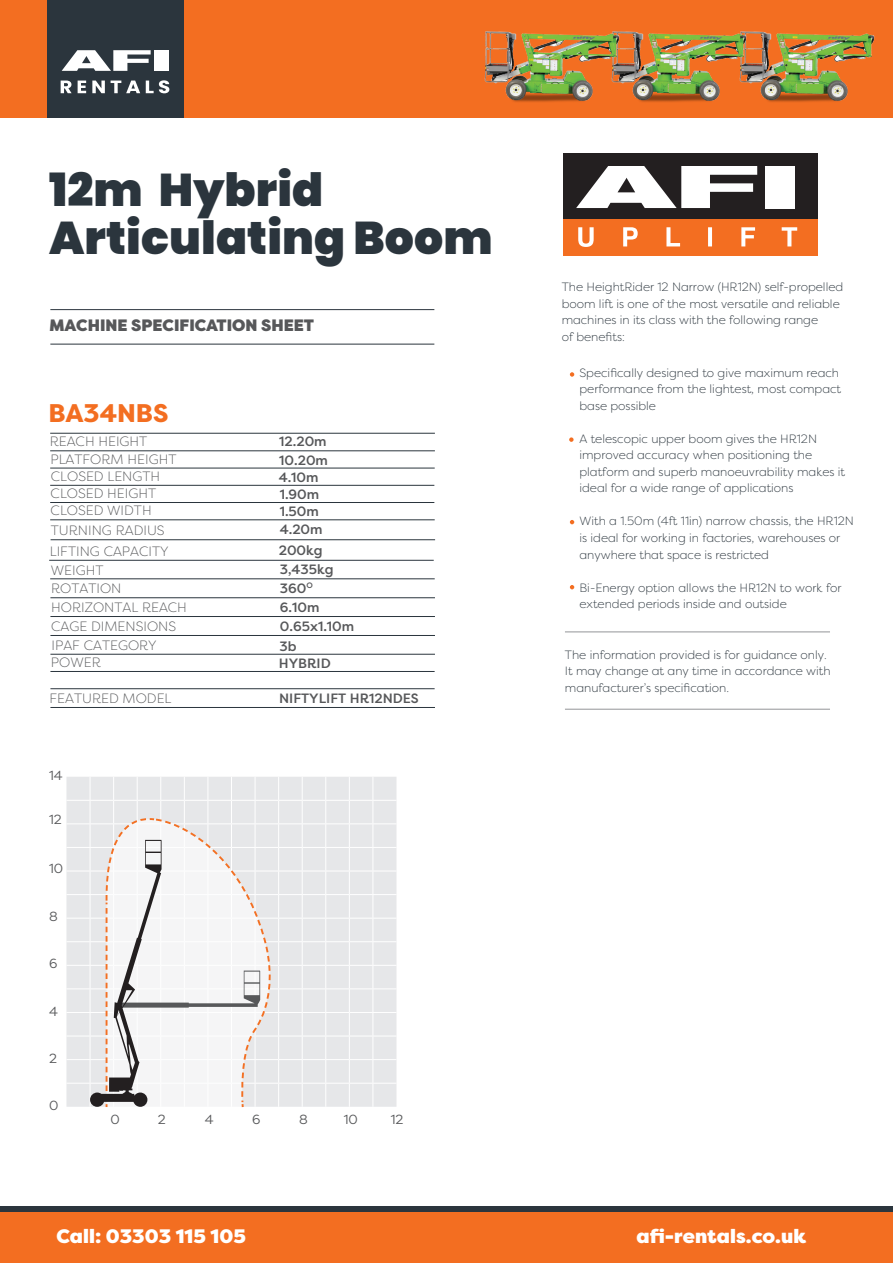
<style>
.page{position:relative;width:893px;height:1263px;background:#fff}
.page>*{position:absolute;margin:0;border:0;box-sizing:border-box;transform-origin:0 0}
.t1{font:900 45.75px/48px "Poppins";letter-spacing:.005em;color:#2b353d}
.t2{font:800 25.5px "Filson Pro";color:#f36e21}
.t3{font:900 19.5px "Filson Pro";letter-spacing:.005em;color:#fff}
.t4{font:900 16.5px "Filson Pro";color:#57585a}
.t5{font:300 13.5px/17.2px "Filson Pro";color:#57585a}
.t6{font:500 13.5px "Filson Pro";color:#57585a}
.t7{font:13.2px "Filson Pro";color:#57585a}
.t8{font:300 12px/16.5px "Filson Pro";color:#2b353d}
</style>
<div class="page">
<div style="left:0;top:0;width:893px;height:118px;background:#f36e21"></div>
<div style="left:47px;top:0;width:136px;height:118px;background:#2b353d"></div>
<svg style="left:62px;top:50px;width:89px;height:21px"></svg>
<div style="left:155px;top:50px;width:14px;height:21px;background:#fff"></div>
<svg style="left:61px;top:81px;width:11px;height:12px"></svg>
<svg style="left:78px;top:81px;width:8px;height:12px"></svg>
<svg style="left:92px;top:81px;width:13px;height:12px"></svg>
<svg style="left:111px;top:81px;width:29px;height:12px"></svg>
<svg style="left:146px;top:80px;width:23px;height:13px"></svg>
<div style="left:0;top:1207px;width:893px;height:11px;background:#2b353d"></div>
<div style="left:0;top:1212px;width:893px;height:51px;background:#f36e21"></div>
<hr style="left:565px;top:632px;width:265px;height:1px;background:#939598">
<hr style="left:565px;top:709px;width:265px;height:1px;background:#939598">
<hr style="left:50px;top:309px;width:384px;height:1px;background:#2b353d">
<hr style="left:50px;top:344px;width:384px;height:1px;background:#2b353d">
<hr style="left:50px;top:433px;width:385px;height:1px;background:#2b353d">
<hr style="left:50px;top:451px;width:385px;height:1px;background:#2b353d">
<hr style="left:50px;top:468px;width:385px;height:1px;background:#2b353d">
<hr style="left:50px;top:485px;width:384px;height:1px;background:#2b353d">
<hr style="left:50px;top:502px;width:384px;height:1px;background:#2b353d">
<hr style="left:50px;top:519px;width:385px;height:1px;background:#2b353d">
<hr style="left:51px;top:539px;width:384px;height:1px;background:#2b353d">
<hr style="left:49px;top:560px;width:385px;height:1px;background:#2b353d">
<hr style="left:50px;top:578px;width:385px;height:1px;background:#2b353d">
<hr style="left:50px;top:597px;width:385px;height:1px;background:#2b353d">
<hr style="left:50px;top:616px;width:385px;height:1px;background:#2b353d">
<hr style="left:50px;top:635px;width:385px;height:1px;background:#2b353d">
<hr style="left:50px;top:654px;width:385px;height:1px;background:#2b353d">
<hr style="left:50px;top:671px;width:385px;height:1px;background:#2b353d">
<hr style="left:50px;top:688px;width:385px;height:1px;background:#2b353d">
<hr style="left:50px;top:707px;width:385px;height:1px;background:#2b353d">
<div style="left:563px;top:153px;width:254px;height:68px;background:#231f20"></div>
<div style="left:563px;top:219px;width:254px;height:37px;background:#f36e21"></div>
<svg style="left:576px;top:166px;width:181px;height:42px"></svg>
<div style="left:765px;top:166px;width:30px;height:42px;background:#fff"></div>
<svg style="left:578px;top:227px;width:219px;height:20px"></svg>
<svg style="left:570px;top:372px;width:4px;height:5px"></svg>
<svg style="left:569px;top:437px;width:5px;height:5px"></svg>
<svg style="left:570px;top:520px;width:4px;height:4px"></svg>
<svg style="left:570px;top:585px;width:4px;height:4px"></svg>
<svg style="left:66px;top:777px;width:330px;height:330px"></svg>
<img style="left:755px;top:31px;width:120px;height:71px">
<img style="left:627px;top:31px;width:128px;height:71px">
<img style="left:484px;top:31px;width:143px;height:71px">
<h1 class="t1" style="left:49px;top:166px;width:445px">12m Hybrid<br>Articulating Boom</h1>
<h3 class="t4" style="left:49px;top:315px;width:266px">MACHINE SPECIFICATION SHEET</h3>
<h2 class="t2" style="left:48px;top:397px;width:122px">BA34NBS</h2>
<p class="t5" style="left:50px;top:433px;width:128px">REACH HEIGHT<br>PLATFORM HEIGHT</p>
<p class="t6" style="left:279px;top:432px;width:49px">12.20m</p>
<p class="t6" style="left:279px;top:451px;width:50px">10.20m</p>
<p class="t5" style="left:51px;top:467px;width:111px">CLOSED LENGTH</p>
<p class="t6" style="left:279px;top:468px;width:41px">4.10m</p>
<p class="t5" style="left:51px;top:484px;width:107px">CLOSED HEIGHT</p>
<p class="t6" style="left:280px;top:485px;width:41px">1.90m</p>
<p class="t5" style="left:51px;top:502px;width:103px">CLOSED WIDTH</p>
<p class="t6" style="left:280px;top:502px;width:41px">1.50m</p>
<p class="t5" style="left:51px;top:521px;width:115px">TURNING RADIUS</p>
<p class="t6" style="left:280px;top:520px;width:44px">4.20m</p>
<p class="t5" style="left:51px;top:561px;width:54px">WEIGHT</p>
<p class="t6" style="left:280px;top:560px;width:55px">3,435kg</p>
<p class="t5" style="left:50px;top:542px;width:120px">LIFTING CAPACITY</p>
<p class="t6" style="left:279px;top:541px;width:45px">200kg</p>
<p class="t5" style="left:51px;top:579px;width:72px">ROTATION</p>
<p class="t6" style="left:280px;top:579px;width:34px">360<sup>O</sup></p>
<p class="t5" style="left:51px;top:598px;width:137px">HORIZONTAL REACH</p>
<p class="t6" style="left:280px;top:597px;width:41px">6.10m</p>
<p class="t5" style="left:51px;top:617px;width:127px">CAGE DIMENSIONS</p>
<p class="t6" style="left:280px;top:616px;width:76px">0.65x1.10m</p>
<p class="t5" style="left:51px;top:636px;width:107px">IPAF CATEGORY</p>
<p class="t6" style="left:279px;top:637px;width:19px">3b</p>
<p class="t5" style="left:51px;top:653px;width:51px">POWER</p>
<p class="t6" style="left:279px;top:654px;width:53px">HYBRID</p>
<p class="t5" style="left:50px;top:689px;width:123px">FEATURED MODEL</p>
<p class="t6" style="left:279px;top:689px;width:141px">NIFTYLIFT HR12NDES</p>
<p class="t7" style="left:49px;top:766px;width:15px">14</p>
<p class="t7" style="left:49px;top:811px;width:14px">12</p>
<p class="t7" style="left:49px;top:860px;width:16px">10</p>
<p class="t7" style="left:49px;top:908px;width:10px">8</p>
<p class="t7" style="left:49px;top:955px;width:10px">6</p>
<p class="t7" style="left:49px;top:1002px;width:10px">4</p>
<p class="t7" style="left:49px;top:1049px;width:9px">2</p>
<p class="t7" style="left:49px;top:1096px;width:11px">0</p>
<p class="t7" style="left:111px;top:1110px;width:11px">0</p>
<p class="t7" style="left:158px;top:1110px;width:9px">2</p>
<p class="t7" style="left:205px;top:1110px;width:10px">4</p>
<p class="t7" style="left:252px;top:1110px;width:10px">6</p>
<p class="t7" style="left:299px;top:1110px;width:10px">8</p>
<p class="t7" style="left:344px;top:1110px;width:16px">10</p>
<p class="t7" style="left:391px;top:1110px;width:14px">12</p>
<p class="t8" style="left:562px;top:279px;width:283px">The HeightRider 12 Narrow (HR12N) self-propelled boom lift is one of the most versatile and reliable machines in its class with the following range<br>of benefits:</p>
<p class="t8" style="left:579px;top:364px;width:263px">Specifically designed to give maximum reach performance from the lightest, most compact base possible</p>
<p class="t8" style="left:579px;top:430px;width:267px">A telescopic upper boom gives the HR12N improved accuracy when positioning the platform and superb manoeuvrability makes it ideal for a wide range of applications</p>
<p class="t8" style="left:579px;top:513px;width:276px">With a 1.50m (4ft 11in) narrow chassis, the HR12N is ideal for working in factories, warehouses or anywhere that space is restricted</p>
<p class="t8" style="left:579px;top:579px;width:263px">Bi-Energy option allows the HR12N to work for extended periods inside and outside</p>
<p class="t8" style="left:565px;top:646px;width:267px">The information provided is for guidance only.<br>It may change at any time in accordance with manufacturer’s specification.</p>
<h3 class="t3" style="left:57px;top:1224px;width:191px">Call: 03303 115 105</h3>
<h3 class="t3" style="left:636px;top:1224px;width:171px">afi-rentals.co.uk</h3>
</div>
